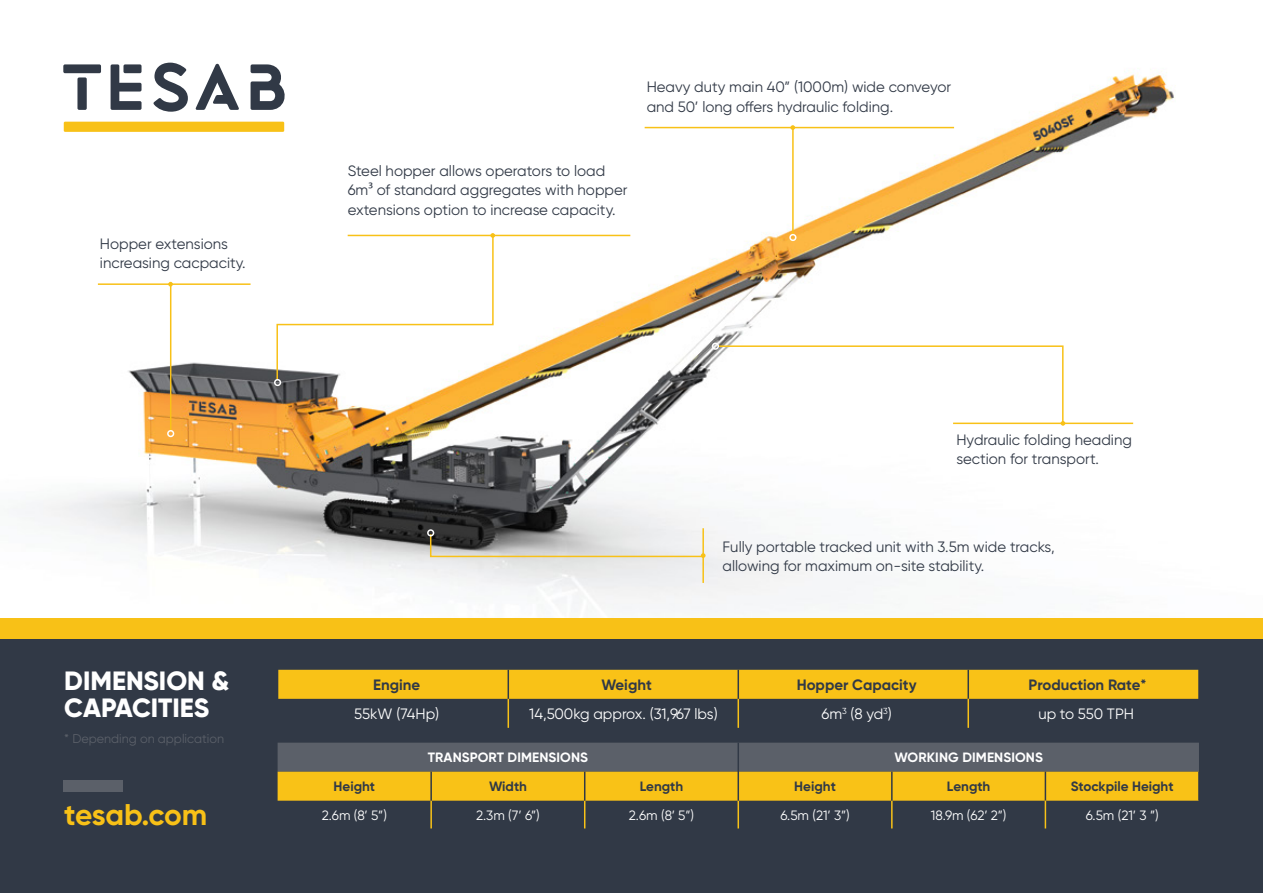
<style>
.page{position:relative;width:1263px;height:893px;background:#fff}
.page>*{position:absolute;margin:0;border:0;box-sizing:border-box;transform-origin:0 0}
.t1{font:700 29.85px "Gilroy";letter-spacing:-.01em;color:#f8c117}
.t2{font:800 26.4px/27.2px "Gilroy";color:#fff}
.t3{font:15px/19.5px "Gilroy";color:#313946}
.t4{font:15px "Gilroy";letter-spacing:-.01em;color:#fff}
.t5{font:700 15px "Gilroy";color:#313946}
.t6{font:13.5px "Gilroy";color:#fff}
.t7{font:700 13.5px "Gilroy";color:#313946}
.t8{font:700 13.5px "Gilroy";letter-spacing:.01em;color:#fff}
.t9{font:12.6px "Gilroy";color:#5b6069}
.s1{font-family:"Myriad Pro"}
</style>
<div class="page">
<img style="left:0;top:62px;width:1263px;height:557px">
<div style="left:64px;top:122px;width:220px;height:10px;background:#f8c117"></div>
<div style="left:63px;top:64px;width:38px;height:9px;background:#313946;border-radius:2px"></div>
<div style="left:77px;top:77px;width:10px;height:33px;background:#313946;border-radius:2px"></div>
<svg style="left:153px;top:63px;width:35px;height:49px"></svg>
<svg style="left:196px;top:64px;width:43px;height:46px"></svg>
<svg style="left:251px;top:64px;width:35px;height:46px"></svg>
<svg style="left:111px;top:64px;width:31px;height:46px"></svg>
<div style="left:0;top:633px;width:1263px;height:260px;background:#313946"></div>
<div style="left:0;top:619px;width:1263px;height:20px;background:#f8c117"></div>
<div style="left:63px;top:780px;width:60px;height:11px;background:#5b6069"></div>
<hr style="left:348px;top:235px;width:282px;height:1px;background:#f8c117">
<svg style="left:276px;top:233px;width:219px;height:148px"></svg>
<div style="left:274px;top:379px;width:7px;height:7px;border:2px solid #fff;border-radius:50%"></div>
<hr style="left:645px;top:127px;width:309px;height:1px;background:#f8c117">
<hr style="left:792px;top:128px;width:2px;height:107px;background:#f8c117">
<svg style="left:790px;top:125px;width:5px;height:5px"></svg>
<div style="left:789px;top:234px;width:7px;height:7px;border:2px solid #fff;border-radius:50%"></div>
<hr style="left:702px;top:528px;width:2px;height:55px;background:#f8c117">
<svg style="left:429px;top:533px;width:276px;height:25px;background:#bdb9ae"></svg>
<div style="left:427px;top:529px;width:7px;height:7px;border:2px solid #fff;border-radius:50%"></div>
<hr style="left:953px;top:423px;width:180px;height:1px;background:#f8c117">
<svg style="left:717px;top:345px;width:348px;height:81px"></svg>
<div style="left:712px;top:343px;width:7px;height:7px;border:2px solid #fff;border-radius:50%"></div>
<hr style="left:98px;top:283px;width:153px;height:2px;background:#f8c117">
<hr style="left:170px;top:284px;width:1px;height:147px;background:#f8c117">
<svg style="left:168px;top:282px;width:5px;height:5px"></svg>
<div style="left:167px;top:430px;width:7px;height:7px;border:2px solid #fff;border-radius:50%"></div>
<svg style="left:278px;top:743px;width:921px;height:85px"></svg>
<div style="left:278px;top:670px;width:920px;height:29px;background:#f9c217"></div>
<hr style="left:507px;top:699px;width:2px;height:29px;background:#f9c217">
<hr style="left:737px;top:699px;width:2px;height:29px;background:#f9c217">
<hr style="left:507px;top:670px;width:2px;height:29px;background:#313946">
<hr style="left:737px;top:670px;width:2px;height:29px;background:#313946">
<hr style="left:967px;top:670px;width:2px;height:29px;background:#313946">
<hr style="left:967px;top:699px;width:2px;height:29px;background:#f9c217">
<p class="t3" style="left:100px;top:235px;width:147px">Hopper extensions increasing cacpacity.</p>
<h2 class="t2" style="left:64px;top:668px;width:167px">DIMENSION &amp;<br>CAPACITIES</h2>
<p class="t9" style="left:64px;top:733px;width:161px">* Depending on application</p>
<h1 class="t1" style="left:64px;top:802px;width:145px">tesab.com</h1>
<p class="t3" style="left:647px;top:78px;width:306px">Heavy duty main 40” (1000m) wide conveyor and 50’ long offers hydraulic folding.</p>
<p class="t3" style="left:348px;top:162px;width:281px">Steel hopper allows operators to load<br>6m<span class="s1">³</span> of standard aggregates with hopper extensions option to increase capacity.</p>
<p class="t3" style="left:956px;top:431px;width:177px">Hydraulic folding heading section for transport.</p>
<p class="t3" style="left:722px;top:538px;width:334px">Fully portable tracked unit with 3.5m wide tracks, allowing for maximum on-site stability.</p>
<p class="t5" style="left:373px;top:678px;width:49px">Engine</p>
<p class="t5" style="left:601px;top:678px;width:52px">Weight</p>
<p class="t5" style="left:797px;top:678px;width:121px">Hopper Capacity</p>
<p class="t5" style="left:1029px;top:678px;width:119px">Production Rate*</p>
<p class="t4" style="left:354px;top:707px;width:87px">55kW (74Hp)</p>
<p class="t4" style="left:529px;top:707px;width:190px">14,500kg approx. (31,967 lbs)</p>
<p class="t4" style="left:821px;top:707px;width:72px">6m<sup>3</sup> (8 yd<sup>3</sup>)</p>
<p class="t4" style="left:1038px;top:707px;width:97px">up to 550 TPH</p>
<p class="t8" style="left:428px;top:751px;width:162px">TRANSPORT DIMENSIONS</p>
<p class="t8" style="left:894px;top:751px;width:150px">WORKING DIMENSIONS</p>
<p class="t7" style="left:334px;top:780px;width:43px">Height</p>
<p class="t7" style="left:489px;top:780px;width:39px">Width</p>
<p class="t7" style="left:640px;top:780px;width:45px">Length</p>
<p class="t7" style="left:794px;top:780px;width:43px">Height</p>
<p class="t7" style="left:947px;top:780px;width:45px">Length</p>
<p class="t7" style="left:1071px;top:780px;width:104px">Stockpile Height</p>
<p class="t6" style="left:322px;top:809px;width:67px">2.6m (8’ 5”)</p>
<p class="t6" style="left:476px;top:809px;width:65px">2.3m (7’ 6”)</p>
<p class="t6" style="left:629px;top:809px;width:67px">2.6m (8’ 5”)</p>
<p class="t6" style="left:780px;top:809px;width:71px">6.5m (21’ 3”)</p>
<p class="t6" style="left:931px;top:809px;width:77px">18.9m (62’ 2”)</p>
<p class="t6" style="left:1086px;top:809px;width:75px">6.5m (21’ 3 ”)</p>
</div>
